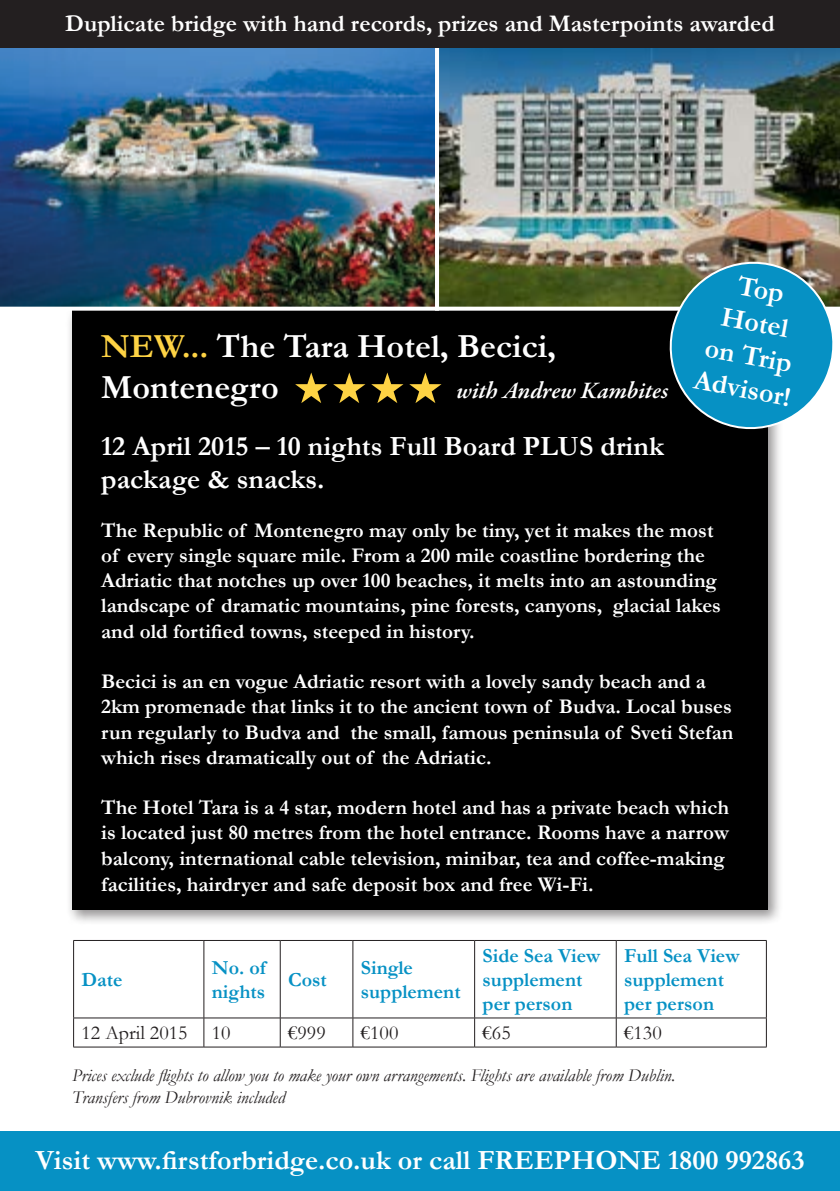
<style>
.page{position:relative;width:840px;height:1191px;background:#fff}
.page>*{position:absolute;margin:0;border:0;box-sizing:border-box;transform-origin:0 0}
.t1{font:700 34px/40.8px "Garamond";color:#fff}
.t2{font:700 28px/33.6px "Garamond";color:#fff}
.t3{font:700 24px "Garamond";color:#fff}
.t4{font:italic 600 24px "Garamond Premr Pro";letter-spacing:-.005em;color:#fff}
.t5{font:700 21px/25.2px "Garamond";color:#fff}
.t6{font:700 20px/24px "Garamond";color:#0691c4}
.t7{font:20px "Garamond";color:#231f20}
.t8{font:italic 18px/22px "Garamond";color:#231f20}
.s1{color:#fed344}
</style>
<div class="page">
<div style="left:0;top:1131px;width:839px;height:60px;background:#0691c4"></div>
<div style="left:65px;top:304px;width:717px;height:621px;background:#231f20;opacity:.5"></div>
<div style="left:72px;top:311px;width:695px;height:599px;background:#000"></div>
<img style="left:0;top:48px;width:435px;height:259px">
<img style="left:439px;top:48px;width:400px;height:259px">
<hr style="left:435px;top:0;width:4px;height:311px;background:#fff">
<svg style="left:65px;top:307px;width:591px;height:4px"></svg>
<svg style="left:295px;top:372px;width:32px;height:31px"></svg>
<svg style="left:333px;top:372px;width:32px;height:31px"></svg>
<svg style="left:371px;top:372px;width:32px;height:31px"></svg>
<svg style="left:409px;top:372px;width:32px;height:31px"></svg>
<hr style="left:73px;top:940px;width:131px;height:1px;background:#231f20">
<hr style="left:73px;top:940px;width:1px;height:77px;background:#231f20">
<hr style="left:204px;top:940px;width:76px;height:1px;background:#231f20">
<hr style="left:203px;top:940px;width:1px;height:77px;background:#231f20">
<hr style="left:280px;top:940px;width:73px;height:1px;background:#231f20">
<hr style="left:280px;top:940px;width:1px;height:77px;background:#231f20">
<hr style="left:353px;top:940px;width:121px;height:1px;background:#231f20">
<hr style="left:352px;top:940px;width:1px;height:77px;background:#231f20">
<hr style="left:474px;top:940px;width:142px;height:1px;background:#231f20">
<hr style="left:474px;top:940px;width:1px;height:77px;background:#231f20">
<hr style="left:616px;top:940px;width:150px;height:1px;background:#231f20">
<hr style="left:615px;top:940px;width:1px;height:77px;background:#231f20">
<hr style="left:765px;top:940px;width:1px;height:77px;background:#231f20">
<hr style="left:73px;top:1017px;width:131px;height:1px;background:#231f20">
<svg style="left:73px;top:1018px;width:1px;height:28px"></svg>
<hr style="left:204px;top:1017px;width:76px;height:1px;background:#231f20">
<svg style="left:203px;top:1018px;width:1px;height:28px"></svg>
<hr style="left:280px;top:1017px;width:73px;height:1px;background:#231f20">
<svg style="left:280px;top:1018px;width:1px;height:28px"></svg>
<hr style="left:353px;top:1017px;width:121px;height:1px;background:#231f20">
<svg style="left:352px;top:1018px;width:1px;height:28px"></svg>
<hr style="left:474px;top:1017px;width:142px;height:1px;background:#231f20">
<svg style="left:474px;top:1018px;width:1px;height:28px"></svg>
<hr style="left:616px;top:1017px;width:150px;height:1px;background:#231f20">
<svg style="left:615px;top:1018px;width:1px;height:28px"></svg>
<svg style="left:765px;top:1018px;width:1px;height:28px"></svg>
<hr style="left:73px;top:1046px;width:131px;height:1px;background:#231f20">
<hr style="left:204px;top:1046px;width:76px;height:1px;background:#231f20">
<hr style="left:280px;top:1046px;width:73px;height:1px;background:#231f20">
<hr style="left:353px;top:1046px;width:121px;height:1px;background:#231f20">
<hr style="left:474px;top:1046px;width:142px;height:1px;background:#231f20">
<hr style="left:616px;top:1046px;width:150px;height:1px;background:#231f20">
<svg style="left:656px;top:249px;width:183px;height:190px"></svg>
<div style="left:0;top:0;width:839px;height:48px;background:#231f20"></div>
<p class="t3" style="left:65px;top:7px;width:710px">Duplicate bridge with hand records, prizes and Masterpoints awarded</p>
<h2 class="t2" style="left:714px;top:264px;width:99px;text-align:center;rotate:10deg">Top<br>Hotel on Trip<br>Advisor!</h2>
<h1 class="t1" style="left:101px;top:326px;width:456px"><span class="s1">NEW...</span> The Tara Hotel, Becici,<br>Montenegro</h1>
<h2 class="t2" style="left:101px;top:429px;width:564px">12 April 2015 – 10 nights Full Board PLUS drink package &amp; snacks.</h2>
<p class="t5" style="left:101px;top:517px;width:621px">The Republic of Montenegro may only be tiny, yet it makes the most of every single square mile. From a 200 mile coastline bordering the Adriatic that notches up over 100 beaches, it melts into an astounding landscape of dramatic mountains, pine forests, canyons, glacial lakes and old fortified towns, steeped in history.</p>
<p class="t5" style="left:101px;top:669px;width:633px">Becici is an en vogue Adriatic resort with a lovely sandy beach and a 2km promenade that links it to the ancient town of Budva. Local buses run regularly to Budva and the small, famous peninsula of Sveti Stefan which rises dramatically out of the Adriatic.</p>
<p class="t5" style="left:101px;top:794px;width:629px">The Hotel Tara is a 4 star, modern hotel and has a private beach which is located just 80 metres from the hotel entrance. Rooms have a narrow balcony, international cable television, minibar, tea and coffee-making facilities, hairdryer and safe deposit box and free Wi-Fi.</p>
<p class="t4" style="left:456px;top:375px;width:213px">with Andrew Kambites</p>
<p class="t6" style="left:82px;top:967px;width:42px">Date</p>
<p class="t6" style="left:212px;top:955px;width:55px">No. of nights</p>
<p class="t6" style="left:288px;top:967px;width:40px">Cost</p>
<p class="t6" style="left:360px;top:955px;width:101px">Single supplement</p>
<p class="t6" style="left:482px;top:943px;width:119px">Side Sea View supplement per person</p>
<p class="t6" style="left:624px;top:943px;width:117px">Full Sea View supplement per person</p>
<p class="t7" style="left:81px;top:1019px;width:150px">12 April 2015 10</p>
<p class="t7" style="left:288px;top:1019px;width:39px">€999</p>
<p class="t7" style="left:360px;top:1019px;width:39px">€100</p>
<p class="t7" style="left:482px;top:1019px;width:30px">€65</p>
<p class="t7" style="left:623px;top:1019px;width:39px">€130</p>
<p class="t8" style="left:72px;top:1063px;width:604px">Prices exclude flights to allow you to make your own arrangements. Flights are available from Dublin.<br>Transfers from Dubrovnik included</p>
<h2 class="t2" style="left:36px;top:1143px;width:770px">Visit www.firstforbridge.co.uk or call FREEPHONE 1800 992863</h2>
</div>
